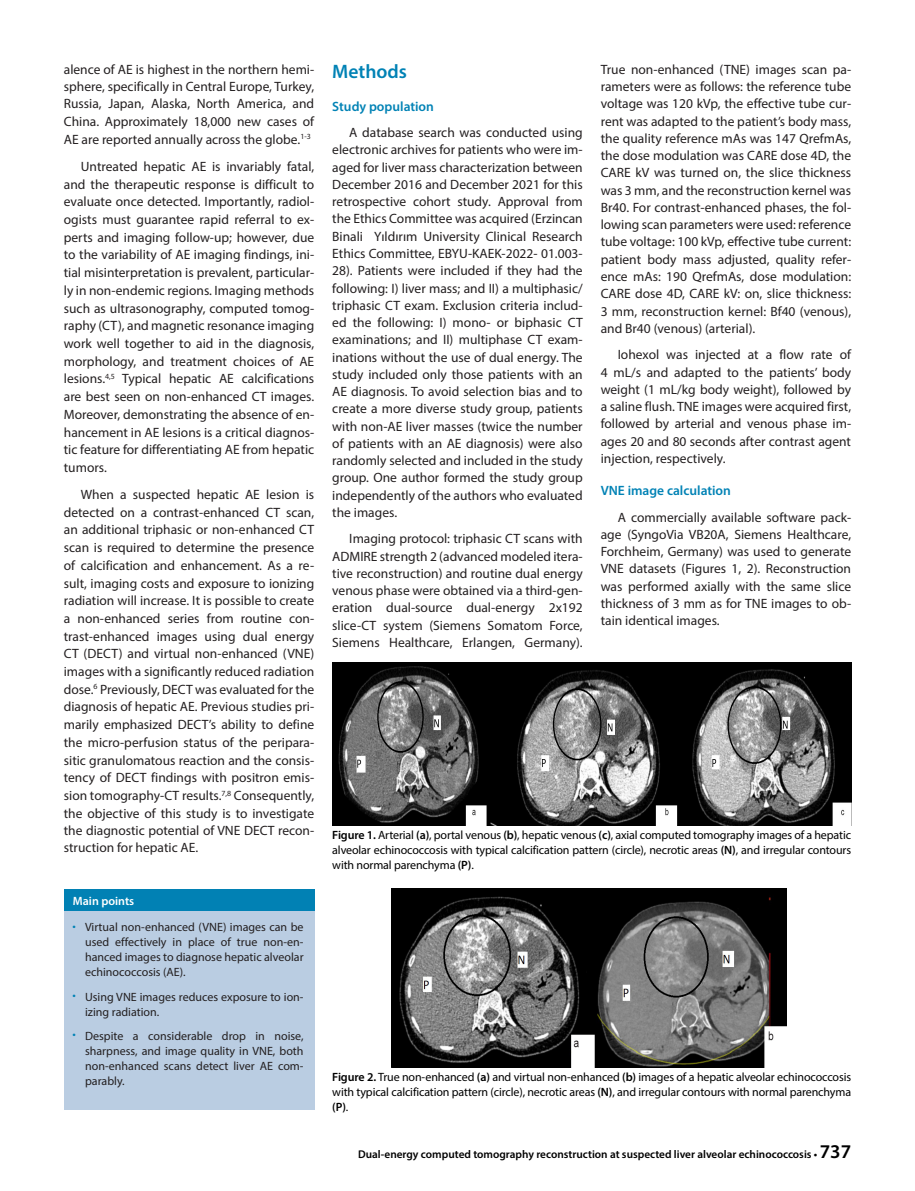
<style>
.page{position:relative;width:915px;height:1191px;background:#fff}
.page>*{position:absolute;margin:0;border:0;box-sizing:border-box;transform-origin:0 0}
.ANA_BASLIK{font:600 19.5px "Myriad Pro";color:#0082b5}
.YAZI{font:13.5px/17.2px "Myriad Pro";color:#231f20;text-align:justify}
.ILK_YAZI{font:13.5px/17.4px "Myriad Pro";color:#231f20;text-align:justify}
.ARA_BASLIK{font:600 13.5px "Myriad Pro";color:#0082b5}
.RESİM-ALTI{font:12px/15px "Myriad Pro";letter-spacing:-.01em;color:#000;text-align:justify}
.t1{font:12px/15px "Myriad Pro";color:#231f20;text-align:justify}
.t2{font:600 12px "Myriad Pro";color:#fff}
.t3{font:600 11.25px "Myriad Pro";color:#000}
.s1{color:#0082b5}
.s2{font-weight:600}
.s3{font-size:19.5px}
</style>
<div class="page">
<div style="left:64px;top:889px;width:250px;height:23px;background:#0181b4"></div>
<div style="left:64px;top:911px;width:250px;height:199px;background:#bacde2"></div>
<img style="left:391px;top:889px;width:395px;height:178px">
<img style="left:332px;top:662px;width:518px;height:163px">
<p class="ILK_YAZI" style="left:64px;top:60px;width:252px">alence of AE is highest in the northern hemi&shy;sphere, specifically in Central Europe, Turkey, Russia, Japan, Alaska, North America, and China. Approximately 18,000 new cases of AE are reported annually across the globe.<sup>1-3</sup></p>
<p class="YAZI" style="left:64px;top:157px;width:252px;line-height:17.7px;text-indent:17px">Untreated hepatic AE is invariably fatal, and the therapeutic response is difficult to evaluate once detected. Importantly, radiol&shy;ogists must guarantee rapid referral to ex&shy;perts and imaging follow-up; however, due to the variability of AE imaging findings, ini&shy;tial misinterpretation is prevalent, particular&shy;ly in non-endemic regions. Imaging methods such as ultrasonography, computed tomog&shy;raphy (CT), and magnetic resonance imaging work well together to aid in the diagnosis, morphology, and treatment choices of AE lesions.<sup>4,5</sup> Typical hepatic AE calcifications are best seen on non-enhanced CT images.<br>Moreover, demonstrating the absence of en&shy;hancement in AE lesions is a critical diagnos&shy;tic feature for differentiating AE from hepatic tumors.</p>
<p class="YAZI" style="left:64px;top:485px;width:252px;line-height:17.7px;text-indent:17px">When a suspected hepatic AE lesion is detected on a contrast-enhanced CT scan, an additional triphasic or non-enhanced CT scan is required to determine the presence of calcification and enhancement. As a re&shy;sult, imaging costs and exposure to ionizing radiation will increase. It is possible to create a non-enhanced series from routine con&shy;trast-enhanced images using dual energy CT (DECT) and virtual non-enhanced (VNE) images with a significantly reduced radiation dose.<sup>6</sup> Previously, DECT was evaluated for the diagnosis of hepatic AE. Previous studies pri&shy;marily emphasized DECT’s ability to define the micro-perfusion status of the peripara&shy;sitic granulomatous reaction and the consis&shy;tency of DECT findings with positron emis&shy;sion tomography-CT results.<sup>7,8</sup> Consequently, the objective of this study is to investigate the diagnostic potential of VNE DECT recon&shy;struction for hepatic AE.</p>
<p class="t2" style="left:73px;top:893px;width:63px">Main points</p>
<p class="t1" style="left:85px;top:919px;width:220px;text-indent:-13px"><span class="s1">•</span> Virtual non-enhanced (VNE) images can be used effectively in place of true non-en&shy;hanced images to diagnose hepatic alveolar echinococcosis (AE).</p>
<p class="t1" style="left:85px;top:988px;width:220px;text-indent:-13px"><span class="s1">•</span> Using VNE images reduces exposure to ion&shy;izing radiation.</p>
<p class="t1" style="left:85px;top:1028px;width:220px;text-indent:-13px"><span class="s1">•</span> Despite a considerable drop in noise, sharpness, and image quality in VNE, both non-enhanced scans detect liver AE com&shy;parably.</p>
<p class="ANA_BASLIK" style="left:332px;top:59px;width:76px">Methods</p>
<p class="ARA_BASLIK" style="left:332px;top:97px;width:103px">Study population</p>
<p class="YAZI" style="left:332px;top:124px;width:252px;text-indent:17px">A database search was conducted using electronic archives for patients who were im&shy;aged for liver mass characterization between December 2016 and December 2021 for this retrospective cohort study. Approval from the Ethics Committee was acquired (Erzincan Binali Yıldırım University Clinical Research Ethics Committee, EBYU-KAEK-2022- 01.003- 28). Patients were included if they had the following: I) liver mass; and II) a multiphasic/ triphasic CT exam. Exclusion criteria includ&shy;ed the following: I) mono- or biphasic CT examinations; and II) multiphase CT exam&shy;inations without the use of dual energy. The study included only those patients with an AE diagnosis. To avoid selection bias and to create a more diverse study group, patients with non-AE liver masses (twice the number of patients with an AE diagnosis) were also randomly selected and included in the study group. One author formed the study group independently of the authors who evaluated the images.</p>
<p class="YAZI" style="left:332px;top:530px;width:252px;text-indent:17px">Imaging protocol: triphasic CT scans with ADMIRE strength 2 (advanced modeled itera&shy;tive reconstruction) and routine dual energy venous phase were obtained via a third-gen&shy;eration dual-source dual-energy 2x192 slice-CT system (Siemens Somatom Force, Siemens Healthcare, Erlangen, Germany).</p>
<p class="YAZI" style="left:600px;top:61px;width:252px">True non-enhanced (TNE) images scan pa&shy;rameters were as follows: the reference tube voltage was 120 kVp, the effective tube cur&shy;rent was adapted to the patient’s body mass, the quality reference mAs was 147 QrefmAs, the dose modulation was CARE dose 4D, the CARE kV was turned on, the slice thickness was 3 mm, and the reconstruction kernel was Br40. For contrast-enhanced phases, the fol&shy;lowing scan parameters were used: reference tube voltage: 100 kVp, effective tube current: patient body mass adjusted, quality refer&shy;ence mAs: 190 QrefmAs, dose modulation:<br>CARE dose 4D, CARE kV: on, slice thickness:<br>3 mm, reconstruction kernel: Bf40 (venous), and Br40 (venous) (arterial).</p>
<p class="YAZI" style="left:600px;top:346px;width:252px;text-indent:17px">Iohexol was injected at a flow rate of 4 mL/s and adapted to the patients’ body weight (1 mL/kg body weight), followed by a saline flush. TNE images were acquired first, followed by arterial and venous phase im&shy;ages 20 and 80 seconds after contrast agent injection, respectively.</p>
<p class="ARA_BASLIK" style="left:600px;top:482px;width:132px">VNE image calculation</p>
<p class="YAZI" style="left:600px;top:508px;width:252px;text-indent:17px">A commercially available software pack&shy;age (SyngoVia VB20A, Siemens Healthcare, Forchheim, Germany) was used to generate VNE datasets (Figures 1, 2). Reconstruction was performed axially with the same slice thickness of 3 mm as for TNE images to ob&shy;tain identical images.</p>
<p class="RESİM-ALTI" style="left:332px;top:827px;width:520px"><span class="s2">Figure 1.</span> Arterial <span class="s2">(a)</span>, portal venous <span class="s2">(b)</span>, hepatic venous <span class="s2">(c)</span>, axial computed tomography images of a hepatic alveolar echinococcosis with typical calcification pattern (circle), necrotic areas <span class="s2">(N)</span>, and irregular contours with normal parenchyma <span class="s2">(P)</span>.</p>
<p class="RESİM-ALTI" style="left:332px;top:1069px;width:520px"><span class="s2">Figure 2.</span> True non-enhanced <span class="s2">(a)</span> and virtual non-enhanced <span class="s2">(b)</span> images of a hepatic alveolar echinococcosis with typical calcification pattern (circle), necrotic areas <span class="s2">(N)</span>, and irregular contours with normal parenchyma <span class="s2">(P)</span>.</p>
<p class="t3" style="left:358px;top:1146px;width:494px">Dual-energy computed tomography reconstruction at suspected liver alveolar echinococcosis • <span class="s3">737</span></p>
</div>
